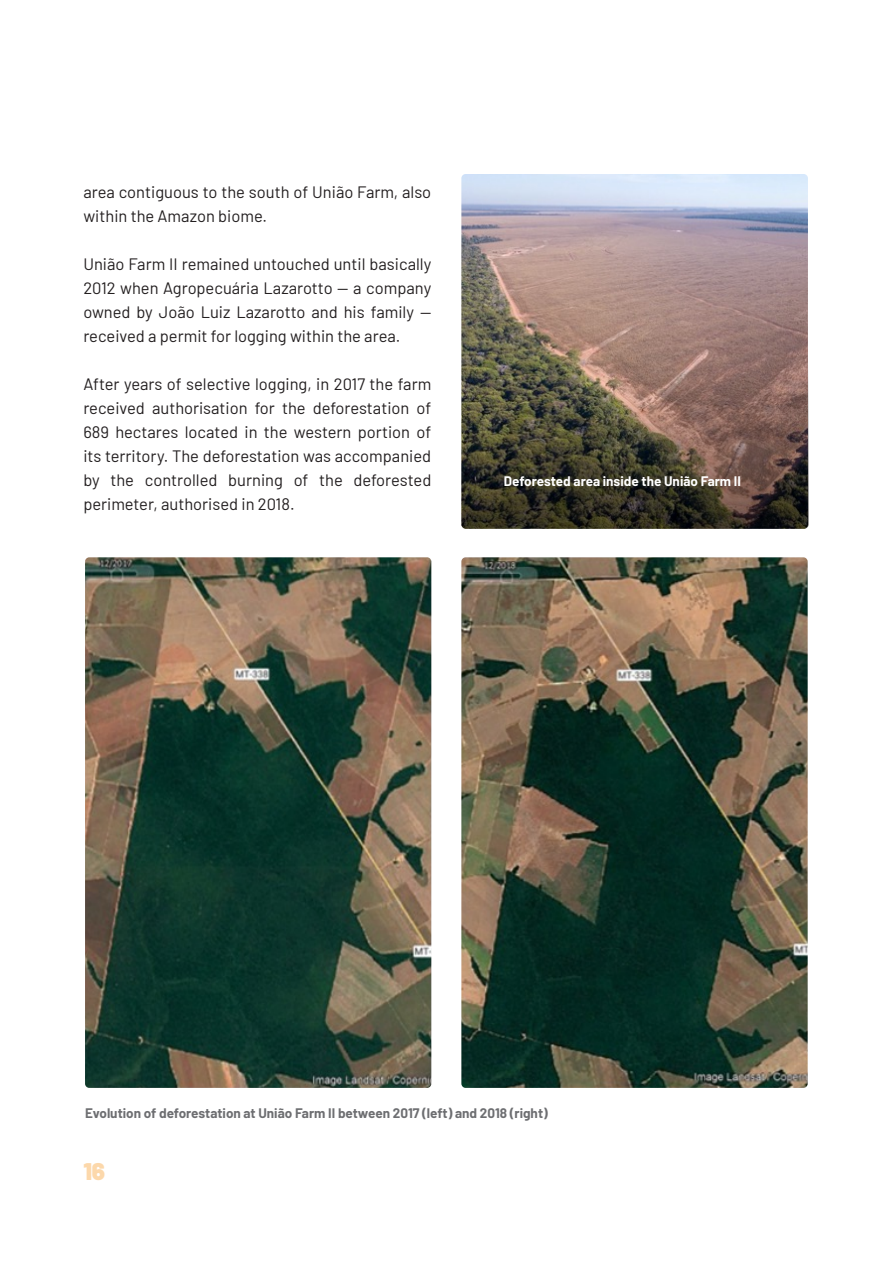
<style>
.page{position:relative;width:893px;height:1263px;background:#fff}
.page>*{position:absolute;margin:0;border:0;box-sizing:border-box;transform-origin:0 0}
.t1{font:900 24px "Barlow";color:#fcd8ab}
.t2{font:16.5px/24px "Barlow";color:#231f20;text-align:justify}
.t3{font:700 13.5px "Barlow";color:#6d6e71}
.t4{font:700 13.5px "Barlow";color:#fff}
</style>
<div class="page">
<img style="left:461px;top:174px;width:348px;height:355px;border-radius:5px">
<img style="left:85px;top:557px;width:346px;height:531px">
<img style="left:461px;top:557px;width:347px;height:531px">
<p class="t2" style="left:83px;top:181px;width:349px">area contiguous to the south of União Farm, also within the Amazon biome.</p>
<p class="t2" style="left:83px;top:253px;width:349px">União Farm II remained untouched until basically 2012 when Agropecuária Lazarotto — a company owned by João Luiz Lazarotto and his family — received a permit for logging within the area.</p>
<p class="t2" style="left:83px;top:373px;width:349px">After years of selective logging, in 2017 the farm received authorisation for the deforestation of 689 hectares located in the western portion of its territory. The deforestation was accompanied by the controlled burning of the deforested perimeter, authorised in 2018.</p>
<p class="t4" style="left:504px;top:476px;width:239px">Deforested area inside the União Farm II</p>
<p class="t3" style="left:85px;top:1108px;width:464px">Evolution of deforestation at União Farm II between 2017 (left) and 2018 (right)</p>
<h1 class="t1" style="left:83px;top:1158px;width:23px">16</h1>
</div>
